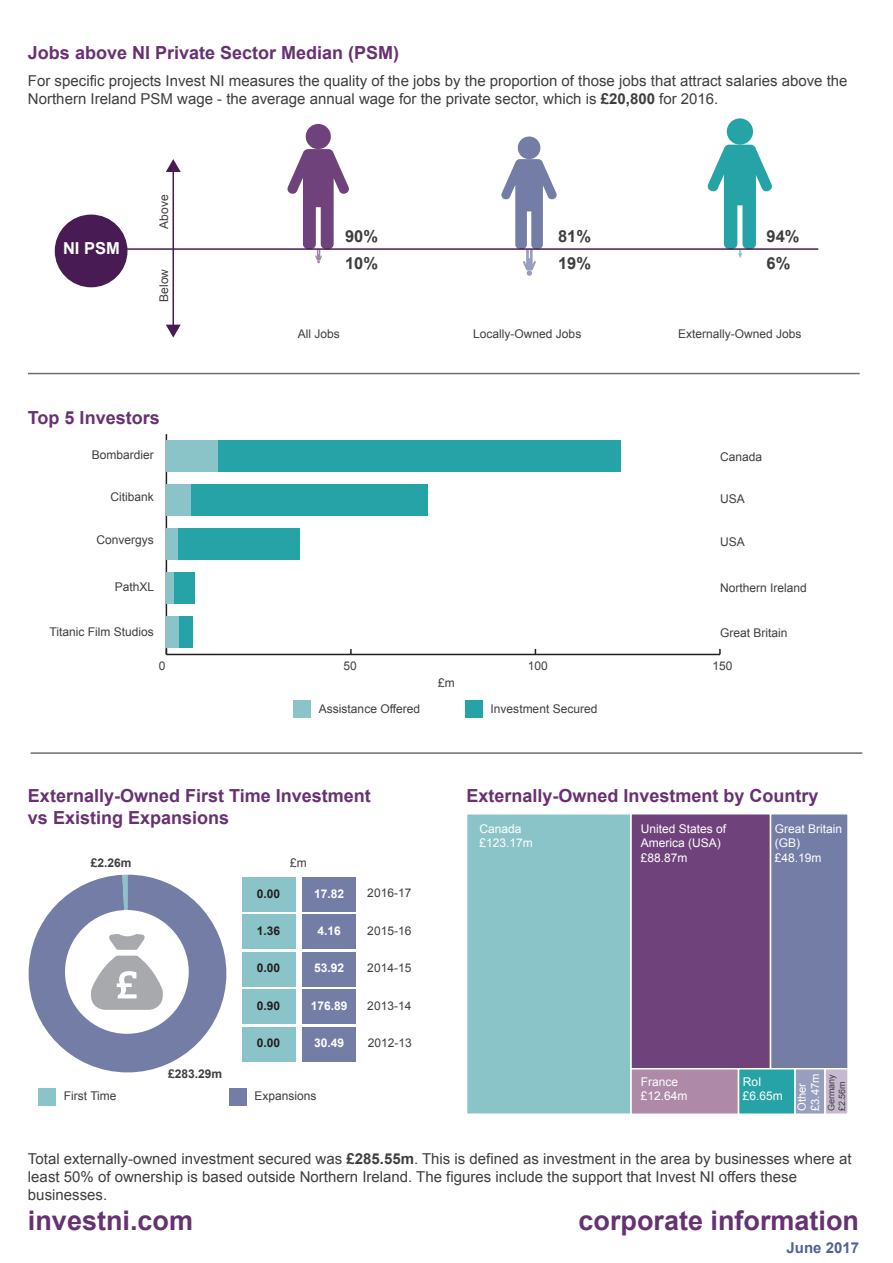
<style>
.page{position:relative;width:893px;height:1263px;background:#fff}
.page>*{position:absolute;margin:0;border:0;box-sizing:border-box;transform-origin:0 0}
.t1{font:700 27px "Arial";color:#653272}
.t2{font:700 18px/21.6px "Arial";color:#683172}
.t3{font:700 16.5px/26.2px "Arial";color:#3e3e3f}
.t4{font:700 16.5px "Arial";color:#fff}
.t5{font:15px/18px "Arial";color:#3e3e3f}
.t6{font:700 15px "Arial";color:#4d6394}
.t7{font:12px "Arial";color:#3e3e3f}
.t8{font:12px/14.4px "Arial";color:#fff}
.t9{font:700 12px "Arial";color:#fff}
.t10{font:700 12px "Arial";color:#231f20}
.t11{font:700 12px "Arial";color:#3e3e3f}
.t12{font:11.25px/13.5px "Arial";color:#fff}
.t13{font:9px/10.8px "Arial";color:#3e3e3f}
.s1{font-weight:700}
</style>
<div class="page">
<div style="left:29px;top:875px;width:197px;height:197px;background:#747da6;border-radius:98px"></div>
<div style="left:302px;top:877px;width:53px;height:34px;background:#747da6"></div>
<div style="left:302px;top:915px;width:53px;height:34px;background:#747da6"></div>
<div style="left:302px;top:952px;width:53px;height:34px;background:#747da6"></div>
<div style="left:302px;top:989px;width:53px;height:34px;background:#747da6"></div>
<div style="left:302px;top:1027px;width:53px;height:34px;background:#747da6"></div>
<div style="left:243px;top:877px;width:53px;height:34px;background:#8bc4c8"></div>
<div style="left:243px;top:915px;width:53px;height:34px;background:#8bc4c8"></div>
<div style="left:243px;top:952px;width:53px;height:34px;background:#8bc4c8"></div>
<div style="left:243px;top:989px;width:53px;height:34px;background:#8bc4c8"></div>
<div style="left:243px;top:1027px;width:53px;height:34px;background:#8bc4c8"></div>
<div style="left:65px;top:910px;width:124px;height:124px;background:#fff;border-radius:50%"></div>
<svg style="left:88px;top:875px;width:78px;height:135px"></svg>
<div style="left:229px;top:1088px;width:17px;height:17px;background:#747da6"></div>
<div style="left:39px;top:1088px;width:17px;height:17px;background:#8bc4c8"></div>
<div style="left:466px;top:701px;width:17px;height:17px;background:#26a3a6"></div>
<div style="left:294px;top:701px;width:17px;height:17px;background:#8bc4c8"></div>
<hr style="left:166px;top:654px;width:554px;height:1px;background:#231f20">
<hr style="left:166px;top:434px;width:1px;height:220px;background:#231f20">
<div style="left:218px;top:440px;width:403px;height:32px;background:#26a3a6"></div>
<div style="left:191px;top:484px;width:236px;height:32px;background:#26a3a6"></div>
<div style="left:178px;top:528px;width:122px;height:32px;background:#26a3a6"></div>
<div style="left:174px;top:572px;width:20px;height:32px;background:#26a3a6"></div>
<div style="left:179px;top:616px;width:14px;height:32px;background:#26a3a6"></div>
<div style="left:166px;top:440px;width:52px;height:32px;background:#8bc4c8"></div>
<div style="left:166px;top:484px;width:25px;height:32px;background:#8bc4c8"></div>
<div style="left:166px;top:528px;width:12px;height:32px;background:#8bc4c8"></div>
<div style="left:166px;top:572px;width:8px;height:32px;background:#8bc4c8"></div>
<div style="left:166px;top:616px;width:13px;height:32px;background:#8bc4c8"></div>
<div style="left:727px;top:118px;width:26px;height:27px;background:#26a3a6;border-radius:50%"></div>
<svg style="left:707px;top:145px;width:65px;height:113px"></svg>
<div style="left:518px;top:136px;width:22px;height:23px;background:#747da6;border-radius:50%"></div>
<svg style="left:501px;top:159px;width:56px;height:117px"></svg>
<div style="left:306px;top:124px;width:25px;height:25px;background:#6f427b;border-radius:50%"></div>
<svg style="left:287px;top:149px;width:62px;height:114px"></svg>
<hr style="left:127px;top:248px;width:691px;height:2px;background:#491b55">
<div style="left:55px;top:215px;width:72px;height:72px;background:#491b55;border-radius:50%"></div>
<div style="left:55px;top:215px;width:72px;height:72px;border:2px solid #491b55;border-radius:50%"></div>
<hr style="left:172px;top:170px;width:2px;height:157px;background:#491b55">
<svg style="left:166px;top:159px;width:15px;height:13px"></svg>
<svg style="left:166px;top:325px;width:15px;height:13px"></svg>
<hr style="left:28px;top:373px;width:832px;height:1px;background:#6c6d70">
<hr style="left:31px;top:752px;width:831px;height:2px;background:#6c6d70">
<div style="left:466px;top:813px;width:166px;height:302px;background:#8bc4c8;border:2px solid #fff"></div>
<div style="left:630px;top:813px;width:141px;height:256px;background:#6f427b;border:2px solid #fff"></div>
<div style="left:770px;top:813px;width:79px;height:256px;background:#747da6;border:2px solid #fff"></div>
<div style="left:630px;top:1068px;width:109px;height:47px;background:#ae89a8;border:2px solid #fff"></div>
<div style="left:738px;top:1068px;width:58px;height:47px;background:#26a3a6;border:2px solid #fff"></div>
<div style="left:794px;top:1068px;width:32px;height:47px;background:#989ebe;border:2px solid #fff"></div>
<div style="left:824px;top:1068px;width:25px;height:47px;background:#c7b9d0;border:2px solid #fff"></div>
<p class="t2" style="left:28px;top:42px;width:373px">Jobs above NI Private Sector Median (PSM)</p>
<p class="t5" style="left:28px;top:72px;width:821px">For specific projects Invest NI measures the quality of the jobs by the proportion of those jobs that attract salaries above the<br>Northern Ireland PSM wage - the average annual wage for the private sector, which is <span class="s1">£20,800</span> for 2016.</p>
<p class="t7" style="left:156px;top:229px;width:36px;rotate:-90deg">Above</p>
<p class="t4" style="left:63px;top:237px;width:58px">NI PSM</p>
<p class="t3" style="left:345px;top:224px;width:35px">90%<br>10%</p>
<p class="t3" style="left:558px;top:224px;width:35px">81%<br>19%</p>
<p class="t3" style="left:767px;top:224px;width:35px">94%<br>6%</p>
<p class="t7" style="left:156px;top:302px;width:34px;rotate:-90deg">Below</p>
<p class="t2" style="left:28px;top:407px;width:133px">Top 5 Investors</p>
<p class="t7" style="left:92px;top:447px;width:64px">Bombardier</p>
<p class="t7" style="left:110px;top:489px;width:45px">Citibank</p>
<p class="t7" style="left:96px;top:532px;width:59px">Convergys</p>
<p class="t7" style="left:115px;top:578px;width:41px">PathXL</p>
<p class="t7" style="left:50px;top:623px;width:106px">Titanic Film Studios</p>
<p class="t7" style="left:298px;top:325px;width:44px">All Jobs</p>
<p class="t7" style="left:473px;top:325px;width:110px">Locally-Owned Jobs</p>
<p class="t7" style="left:678px;top:325px;width:125px">Externally-Owned Jobs</p>
<p class="t7" style="left:720px;top:448px;width:44px">Canada</p>
<p class="t7" style="left:720px;top:490px;width:26px">USA</p>
<p class="t7" style="left:720px;top:533px;width:26px">USA</p>
<p class="t7" style="left:720px;top:580px;width:88px">Northern Ireland</p>
<p class="t7" style="left:720px;top:625px;width:69px">Great Britain</p>
<p class="t7" style="left:159px;top:658px;width:8px">0</p>
<p class="t7" style="left:343px;top:658px;width:15px">50</p>
<p class="t7" style="left:528px;top:658px;width:22px">100</p>
<p class="t7" style="left:712px;top:658px;width:22px">150</p>
<p class="t7" style="left:438px;top:675px;width:18px">£m</p>
<p class="t7" style="left:319px;top:700px;width:103px">Assistance Offered</p>
<p class="t7" style="left:491px;top:700px;width:108px">Investment Secured</p>
<p class="t2" style="left:28px;top:785px;width:344px">Externally-Owned First Time Investment vs Existing Expansions</p>
<p class="t2" style="left:466px;top:785px;width:354px">Externally-Owned Investment by Country</p>
<p class="t7" style="left:290px;top:855px;width:18px">£m</p>
<p class="t7" style="left:367px;top:885px;width:46px">2016-17</p>
<p class="t7" style="left:367px;top:922px;width:46px">2015-16</p>
<p class="t7" style="left:367px;top:960px;width:46px">2014-15</p>
<p class="t7" style="left:367px;top:997px;width:46px">2013-14</p>
<p class="t7" style="left:368px;top:1035px;width:46px">2012-13</p>
<p class="t8" style="left:479px;top:821px;width:55px">Canada £123.17m</p>
<p class="t8" style="left:641px;top:821px;width:87px">United States of<br>America (USA) £88.87m</p>
<p class="t8" style="left:775px;top:821px;width:69px">Great Britain (GB) £48.19m</p>
<p class="t11" style="left:91px;top:855px;width:42px">£2.26m</p>
<p class="t9" style="left:314px;top:885px;width:32px">17.82</p>
<p class="t9" style="left:317px;top:922px;width:25px">4.16</p>
<p class="t9" style="left:314px;top:960px;width:32px">53.92</p>
<p class="t9" style="left:311px;top:997px;width:38px">176.89</p>
<p class="t9" style="left:314px;top:1034px;width:32px">30.49</p>
<p class="t10" style="left:257px;top:885px;width:25px">0.00</p>
<p class="t10" style="left:257px;top:922px;width:25px">1.36</p>
<p class="t10" style="left:257px;top:960px;width:25px">0.00</p>
<p class="t10" style="left:257px;top:997px;width:25px">0.90</p>
<p class="t10" style="left:257px;top:1034px;width:25px">0.00</p>
<p class="t11" style="left:168px;top:1065px;width:56px">£283.29m</p>
<p class="t7" style="left:64px;top:1088px;width:54px">First Time</p>
<p class="t7" style="left:255px;top:1088px;width:64px">Expansions</p>
<p class="t8" style="left:641px;top:1074px;width:48px">France £12.64m</p>
<p class="t8" style="left:743px;top:1074px;width:42px">RoI £6.65m</p>
<p class="t12" style="left:795px;top:1111px;width:39px;rotate:-90deg">Other £3.47m</p>
<p class="t13" style="left:826px;top:1111px;width:39px;rotate:-90deg">Germany £2.56m</p>
<p class="t5" style="left:28px;top:1149px;width:825px">Total externally-owned investment secured was <span class="s1">£285.55m</span>. This is defined as investment in the area by businesses where at least 50% of ownership is based outside Northern Ireland. The figures include the support that Invest NI offers these businesses.</p>
<h1 class="t1" style="left:28px;top:1202px;width:167px">investni.com</h1>
<h1 class="t1" style="left:578px;top:1202px;width:282px">corporate information</h1>
<p class="t6" style="left:786px;top:1237px;width:74px">June 2017</p>
</div>
